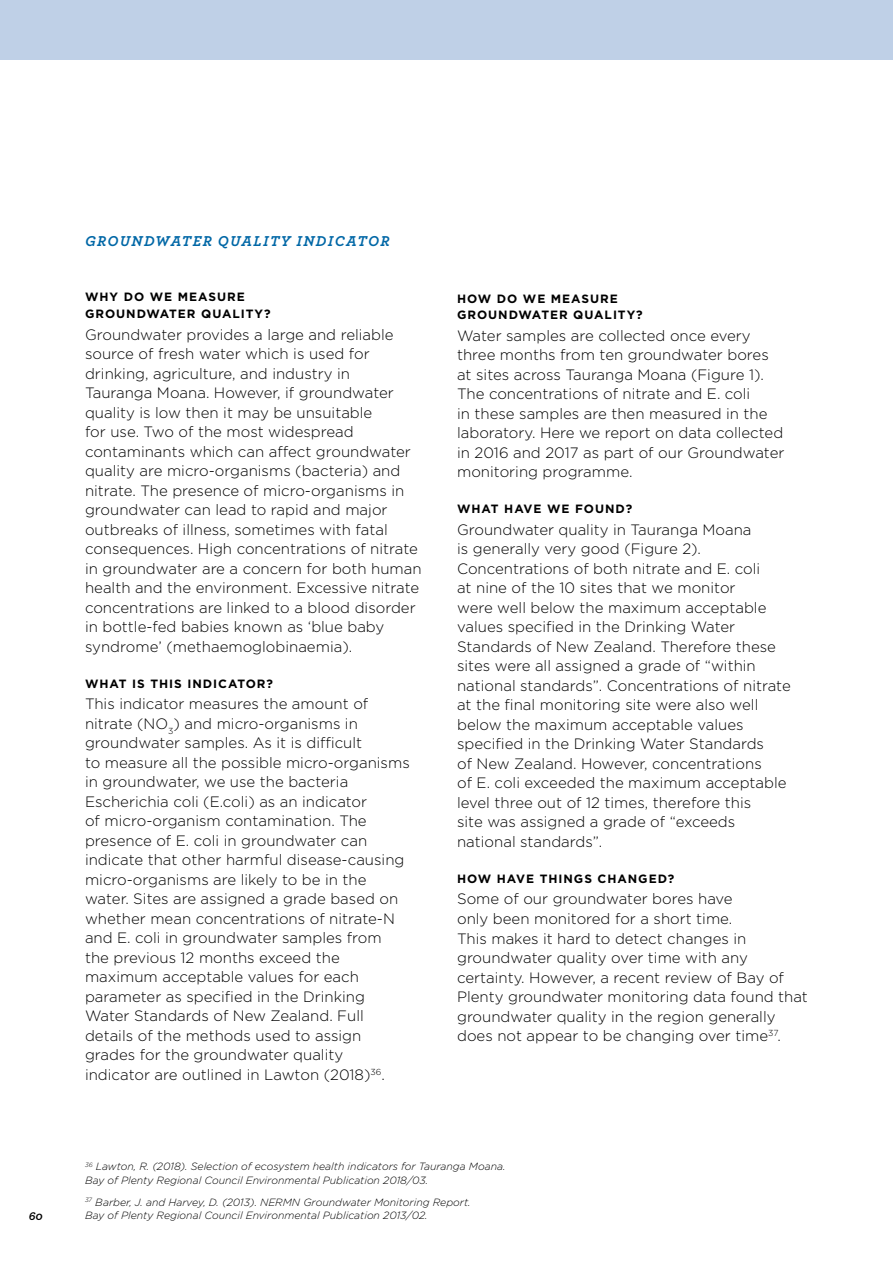
<style>
.page{position:relative;width:893px;height:1263px;background:#fff}
.page>*{position:absolute;margin:0;border:0;box-sizing:border-box;transform-origin:0 0}
.t1{font:300 15px/19.5px "Gotham";color:#000}
.t2{font:italic 700 15px "Archer";letter-spacing:.1em;color:#0067a6}
.t3{font:700 12px/16.5px "Gotham";letter-spacing:.08em;color:#000}
.t4{font:italic 700 12px "Archer";color:#000}
.t5{font:italic 300 10.5px/13.5px "Gotham";color:#000}
</style>
<div class="page">
<div style="left:0;top:0;width:893px;height:59px;background:#bfd0e7"></div>
<p class="t4" style="left:29px;top:1207px;width:15px">60</p>
<p class="t2" style="left:85px;top:229px;width:306px">GROUNDWATER QUALITY INDICATOR</p>
<p class="t3" style="left:85px;top:289px;width:187px">WHY DO WE MEASURE<br>GROUNDWATER QUALITY?</p>
<p class="t1" style="left:85px;top:324px;width:338px">Groundwater provides a large and reliable source of fresh water which is used for drinking, agriculture, and industry in<br>Tauranga Moana. However, if groundwater quality is low then it may be unsuitable<br>for use. Two of the most widespread contaminants which can affect groundwater quality are micro-organisms (bacteria) and nitrate. The presence of micro-organisms in groundwater can lead to rapid and major outbreaks of illness, sometimes with fatal consequences. High concentrations of nitrate in groundwater are a concern for both human health and the environment. Excessive nitrate concentrations are linked to a blood disorder in bottle-fed babies known as ‘blue baby syndrome’ (methaemoglobinaemia).</p>
<p class="t3" style="left:85px;top:675px;width:190px">WHAT IS THIS INDICATOR?</p>
<p class="t1" style="left:85px;top:694px;width:326px">This indicator measures the amount of nitrate (NO<sub>3</sub>) and micro-organisms in groundwater samples. As it is difficult<br>to measure all the possible micro-organisms in groundwater, we use the bacteria Escherichia coli (E.coli) as an indicator<br>of micro-organism contamination. The presence of E. coli in groundwater can indicate that other harmful disease-causing micro-organisms are likely to be in the water. Sites are assigned a grade based on whether mean concentrations of nitrate-N and E. coli in groundwater samples from<br>the previous 12 months exceed the maximum acceptable values for each parameter as specified in the Drinking Water Standards of New Zealand. Full details of the methods used to assign grades for the groundwater quality indicator are outlined in Lawton (2018)<sup>36</sup>.</p>
<p class="t3" style="left:457px;top:290px;width:187px">HOW DO WE MEASURE<br>GROUNDWATER QUALITY?</p>
<p class="t1" style="left:457px;top:325px;width:329px">Water samples are collected once every three months from ten groundwater bores at sites across Tauranga Moana (Figure 1).<br>The concentrations of nitrate and E. coli<br>in these samples are then measured in the laboratory. Here we report on data collected in 2016 and 2017 as part of our Groundwater monitoring programme.</p>
<p class="t3" style="left:457px;top:501px;width:177px">WHAT HAVE WE FOUND?</p>
<p class="t1" style="left:457px;top:519px;width:335px">Groundwater quality in Tauranga Moana<br>is generally very good (Figure 2).<br>Concentrations of both nitrate and E. coli<br>at nine of the 10 sites that we monitor<br>were well below the maximum acceptable values specified in the Drinking Water Standards of New Zealand. Therefore these sites were all assigned a grade of “within national standards”. Concentrations of nitrate at the final monitoring site were also well below the maximum acceptable values specified in the Drinking Water Standards<br>of New Zealand. However, concentrations<br>of E. coli exceeded the maximum acceptable level three out of 12 times, therefore this<br>site was assigned a grade of “exceeds national standards”.</p>
<p class="t3" style="left:457px;top:870px;width:219px">HOW HAVE THINGS CHANGED?</p>
<p class="t1" style="left:457px;top:889px;width:352px">Some of our groundwater bores have<br>only been monitored for a short time.<br>This makes it hard to detect changes in groundwater quality over time with any certainty. However, a recent review of Bay of Plenty groundwater monitoring data found that groundwater quality in the region generally does not appear to be changing over time<sup>37</sup>.</p>
<p class="t5" style="left:85px;top:1159px;width:422px"><sup>36</sup> Lawton, R. (2018). Selection of ecosystem health indicators for Tauranga Moana.<br>Bay of Plenty Regional Council Environmental Publication 2018/03.</p>
<p class="t5" style="left:85px;top:1195px;width:387px"><sup>37</sup> Barber, J. and Harvey, D. (2013). NERMN Groundwater Monitoring Report.<br>Bay of Plenty Regional Council Environmental Publication 2013/02.</p>
</div>
